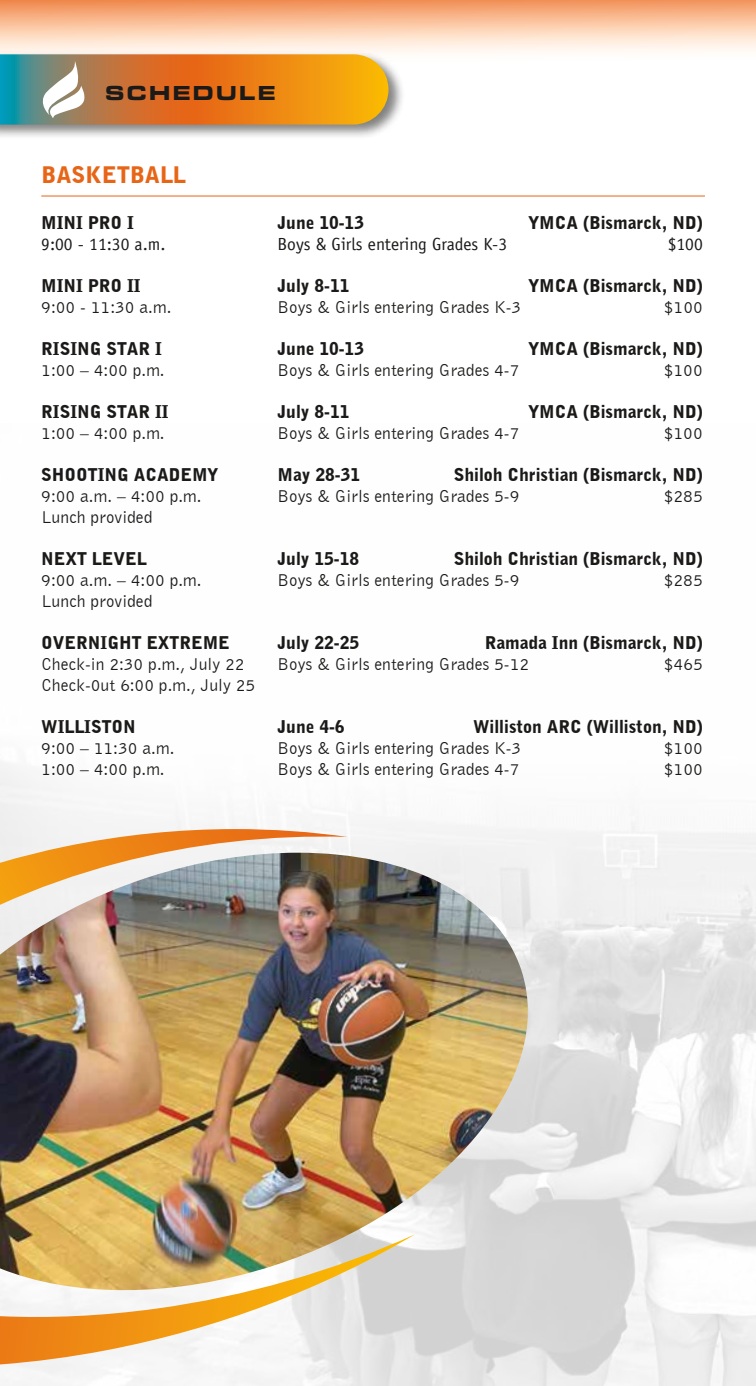
<style>
.page{position:relative;width:756px;height:1386px;background:#fff}
.page>*{position:absolute;margin:0;border:0;box-sizing:border-box;transform-origin:0 0}
.t1{font:900 22.75px "Bell Gothic BT";color:#e76516}
.t2{font:700 21px "Microgramma Ext D";letter-spacing:.15em;color:#1b1a19}
.t3{font:17.5px "Bell Gothic BT";color:#1b1a19}
.t4{font:900 17.5px "Bell Gothic BT";color:#1b1a19}
.t5{font:17.5px "ITC Officina Sans Regular 2";color:#1b1a19}
</style>
<div class="page">
<img style="left:0;top:762px;width:756px;height:624px">
<svg style="left:0;top:0;width:756px;height:53px;background:#fac8a6"></svg>
<div style="left:0;top:50px;width:406px;height:90px;background:#1b1a19;opacity:.55"></div>
<svg style="left:0;top:54px;width:389px;height:71px;background:#c98a3c"></svg>
<hr style="left:41px;top:196px;width:664px;height:1px;background:#e76516">
<img style="left:0;top:853px;width:556px;height:446px">
<svg style="left:0;top:829px;width:347px;height:76px"></svg>
<svg style="left:0;top:1234px;width:415px;height:130px"></svg>
<p class="t2" style="left:106px;top:78px;width:171px">SCHEDULE</p>
<h1 class="t1" style="left:41px;top:160px;width:146px">BASKETBALL</h1>
<p class="t4" style="left:41px;top:212px;width:94px">MINI PRO I</p>
<p class="t4" style="left:278px;top:212px;width:88px">June 10-13</p>
<p class="t4" style="left:529px;top:212px;width:176px">YMCA (Bismarck, ND)</p>
<p class="t5" style="left:41px;top:237px;width:126px">9:00 - 11:30 a.m.</p>
<p class="t5" style="left:278px;top:237px;width:231px">Boys &amp; Girls entering Grades K-3</p>
<p class="t5" style="left:668px;top:237px;width:36px">$100</p>
<p class="t4" style="left:41px;top:275px;width:101px">MINI PRO II</p>
<p class="t4" style="left:278px;top:275px;width:73px">July 8-11</p>
<p class="t4" style="left:529px;top:275px;width:176px">YMCA (Bismarck, ND)</p>
<p class="t3" style="left:41px;top:296px;width:132px">9:00 - 11:30 a.m.</p>
<p class="t3" style="left:278px;top:296px;width:245px">Boys &amp; Girls entering Grades K-3</p>
<p class="t3" style="left:664px;top:296px;width:40px">$100</p>
<p class="t4" style="left:41px;top:338px;width:122px">RISING STAR I</p>
<p class="t4" style="left:278px;top:338px;width:88px">June 10-13</p>
<p class="t4" style="left:529px;top:338px;width:176px">YMCA (Bismarck, ND)</p>
<p class="t3" style="left:41px;top:359px;width:125px">1:00 – 4:00 p.m.</p>
<p class="t3" style="left:278px;top:359px;width:243px">Boys &amp; Girls entering Grades 4-7</p>
<p class="t3" style="left:664px;top:359px;width:40px">$100</p>
<p class="t4" style="left:41px;top:401px;width:129px">RISING STAR II</p>
<p class="t4" style="left:278px;top:401px;width:73px">July 8-11</p>
<p class="t4" style="left:529px;top:401px;width:176px">YMCA (Bismarck, ND)</p>
<p class="t3" style="left:41px;top:422px;width:125px">1:00 – 4:00 p.m.</p>
<p class="t3" style="left:278px;top:422px;width:243px">Boys &amp; Girls entering Grades 4-7</p>
<p class="t3" style="left:664px;top:422px;width:40px">$100</p>
<p class="t4" style="left:41px;top:464px;width:179px">SHOOTING ACADEMY</p>
<p class="t4" style="left:278px;top:464px;width:84px">May 28-31</p>
<p class="t4" style="left:454px;top:464px;width:251px">Shiloh Christian (Bismarck, ND)</p>
<p class="t3" style="left:41px;top:485px;width:162px">9:00 a.m. – 4:00 p.m.</p>
<p class="t3" style="left:278px;top:485px;width:243px">Boys &amp; Girls entering Grades 5-9</p>
<p class="t3" style="left:664px;top:485px;width:40px">$285</p>
<p class="t3" style="left:41px;top:506px;width:113px">Lunch provided</p>
<p class="t4" style="left:41px;top:548px;width:107px">NEXT LEVEL</p>
<p class="t4" style="left:278px;top:548px;width:83px">July 15-18</p>
<p class="t4" style="left:454px;top:548px;width:251px">Shiloh Christian (Bismarck, ND)</p>
<p class="t3" style="left:41px;top:569px;width:162px">9:00 a.m. – 4:00 p.m.</p>
<p class="t3" style="left:278px;top:569px;width:243px">Boys &amp; Girls entering Grades 5-9</p>
<p class="t3" style="left:664px;top:569px;width:40px">$285</p>
<p class="t3" style="left:41px;top:590px;width:113px">Lunch provided</p>
<p class="t4" style="left:41px;top:632px;width:190px">OVERNIGHT EXTREME</p>
<p class="t4" style="left:278px;top:632px;width:83px">July 22-25</p>
<p class="t4" style="left:485px;top:632px;width:219px">Ramada Inn (Bismarck, ND)</p>
<p class="t3" style="left:41px;top:653px;width:205px">Check-in 2:30 p.m., July 22</p>
<p class="t3" style="left:278px;top:653px;width:253px">Boys &amp; Girls entering Grades 5-12</p>
<p class="t3" style="left:664px;top:653px;width:40px">$465</p>
<p class="t3" style="left:41px;top:674px;width:215px">Check-0ut 6:00 p.m., July 25</p>
<p class="t4" style="left:41px;top:716px;width:96px">WILLISTON</p>
<p class="t4" style="left:278px;top:716px;width:69px">June 4-6</p>
<p class="t4" style="left:473px;top:716px;width:231px">Williston ARC (Williston, ND)</p>
<p class="t3" style="left:41px;top:737px;width:135px">9:00 – 11:30 a.m.</p>
<p class="t3" style="left:278px;top:737px;width:245px">Boys &amp; Girls entering Grades K-3</p>
<p class="t3" style="left:664px;top:737px;width:40px">$100</p>
<p class="t3" style="left:41px;top:758px;width:125px">1:00 – 4:00 p.m.</p>
<p class="t3" style="left:278px;top:758px;width:243px">Boys &amp; Girls entering Grades 4-7</p>
<p class="t3" style="left:664px;top:758px;width:40px">$100</p>
</div>
